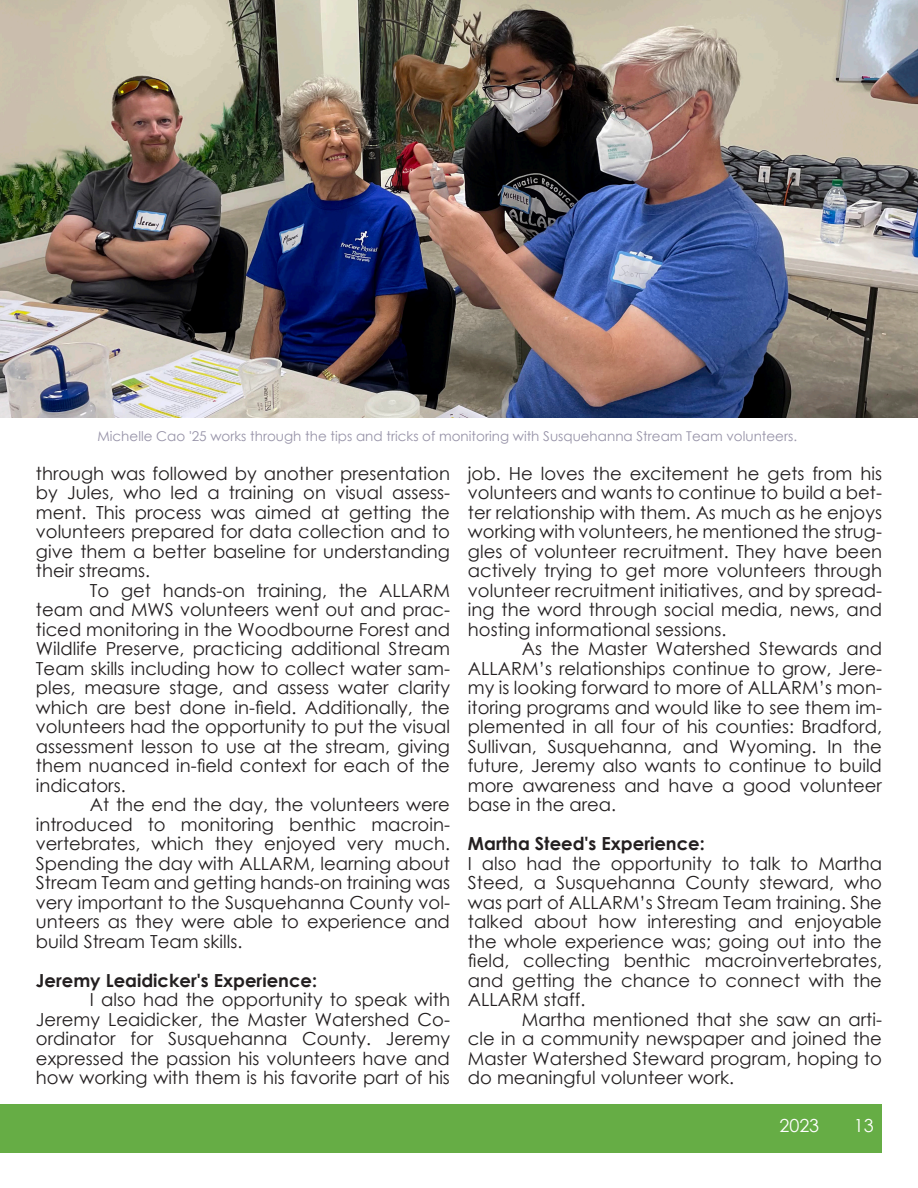
<style>
.page{position:relative;width:918px;height:1188px;background:#fff}
.page>*{position:absolute;margin:0;border:0;box-sizing:border-box;transform-origin:0 0}
.t1{font:18px/19.5px "Century Gothic";color:#231f20;text-align:justify}
.t2{font:700 18px "Century Gothic";color:#231f20}
.t3{font:18px "Century Gothic";color:#fff}
.t4{font:13.5px "Century Gothic";color:#9793a8}
</style>
<div class="page">
<div style="left:0;top:1104px;width:882px;height:49px;background:#66ad45"></div>
<img style="left:0;top:0;width:918px;height:418px">
<p class="t4" style="left:97px;top:427px;width:701px">Michelle Cao '25 works through the tips and tricks of monitoring with Susquehanna Stream Team volunteers.</p>
<p class="t1" style="left:36px;top:463px;width:416px">through was followed by another presentation by Jules, who led a training on visual assess&shy;ment. This process was aimed at getting the volunteers prepared for data collection and to give them a better baseline for understanding their streams.</p>
<p class="t1" style="left:36px;top:580px;width:416px;text-indent:54px">To get hands-on training, the ALLARM team and MWS volunteers went out and prac&shy;ticed monitoring in the Woodbourne Forest and Wildlife Preserve, practicing additional Stream Team skills including how to collect water sam&shy;ples, measure stage, and assess water clarity which are best done in-field. Additionally, the volunteers had the opportunity to put the visual assessment lesson to use at the stream, giving them nuanced in-field context for each of the indicators.</p>
<p class="t1" style="left:36px;top:795px;width:416px;text-indent:54px">At the end the day, the volunteers were introduced to monitoring benthic macroin&shy;vertebrates, which they enjoyed very much.<br>Spending the day with ALLARM, learning about Stream Team and getting hands-on training was very important to the Susquehanna County vol&shy;unteers as they were able to experience and build Stream Team skills.</p>
<p class="t2" style="left:36px;top:966px;width:283px">Jeremy Leaidicker's Experience:</p>
<p class="t1" style="left:90px;top:990px;width:362px">I also had the opportunity to speak with</p>
<p class="t1" style="left:36px;top:1009px;width:416px">Jeremy Leaidicker, the Master Watershed Co-</p>
<p class="t1" style="left:36px;top:1029px;width:416px">ordinator for Susquehanna County. Jeremy</p>
<p class="t1" style="left:36px;top:1048px;width:415px">expressed the passion his volunteers have and</p>
<p class="t1" style="left:36px;top:1068px;width:416px">how working with them is his favorite part of his</p>
<p class="t1" style="left:468px;top:463px;width:416px">job. He loves the excitement he gets from his volunteers and wants to continue to build a bet&shy;ter relationship with them. As much as he enjoys working with volunteers, he mentioned the strug&shy;gles of volunteer recruitment. They have been actively trying to get more volunteers through volunteer recruitment initiatives, and by spread&shy;ing the word through social media, news, and hosting informational sessions.</p>
<p class="t1" style="left:468px;top:639px;width:416px;text-indent:54px">As the Master Watershed Stewards and ALLARM’s relationships continue to grow, Jere&shy;my is looking forward to more of ALLARM’s mon&shy;itoring programs and would like to see them im&shy;plemented in all four of his counties: Bradford, Sullivan, Susquehanna, and Wyoming. In the future, Jeremy also wants to continue to build more awareness and have a good volunteer base in the area.</p>
<p class="t2" style="left:468px;top:830px;width:238px">Martha Steed's Experience:</p>
<p class="t1" style="left:468px;top:853px;width:416px">I also had the opportunity to talk to Martha Steed, a Susquehanna County steward, who was part of ALLARM’s Stream Team training. She talked about how interesting and enjoyable the whole experience was; going out into the field, collecting benthic macroinvertebrates, and getting the chance to connect with the ALLARM staff.</p>
<p class="t1" style="left:468px;top:1009px;width:416px;text-indent:54px">Martha mentioned that she saw an arti&shy;cle in a community newspaper and joined the Master Watershed Steward program, hoping to do meaningful volunteer work.</p>
<p class="t3" style="left:854px;top:1113px;width:21px">13</p>
<p class="t3" style="left:779px;top:1113px;width:41px">2023</p>
</div>
